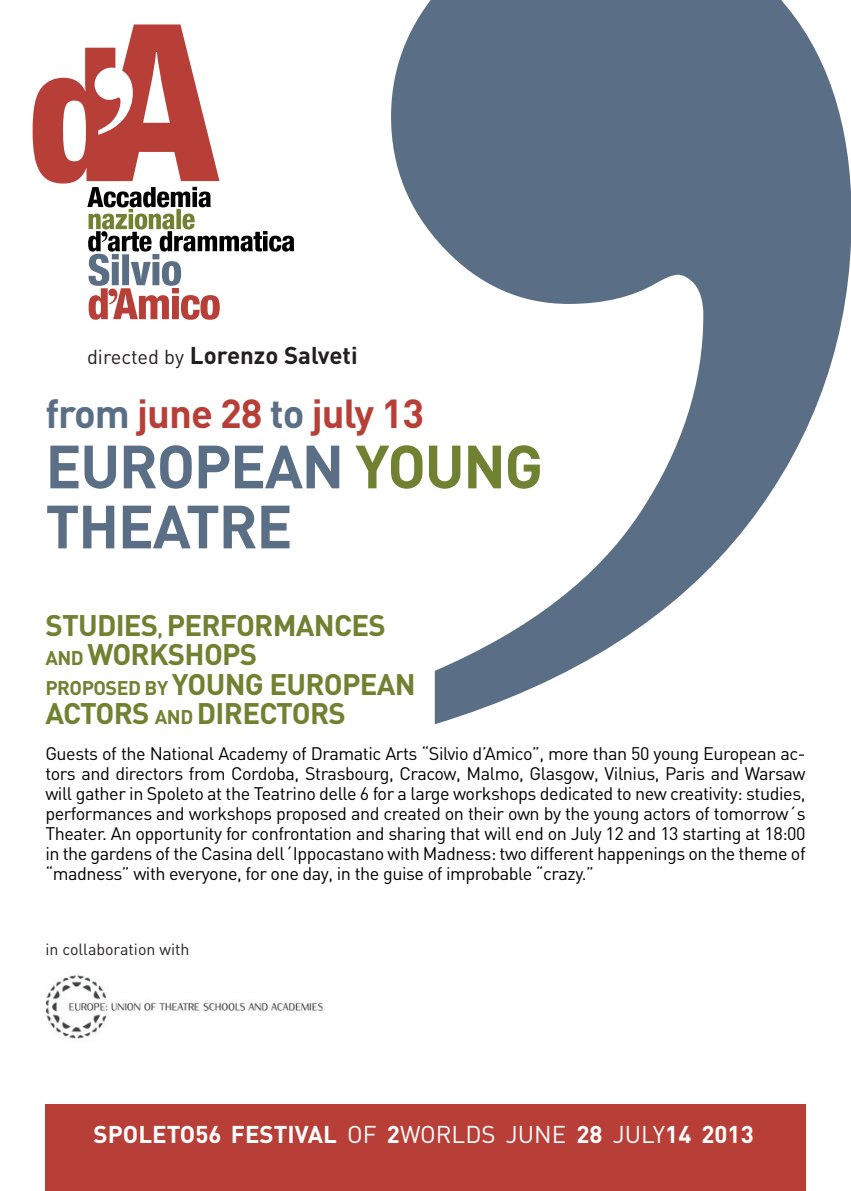
<style>
.page{position:relative;width:851px;height:1191px;background:#fff}
.page>*{position:absolute;margin:0;border:0;box-sizing:border-box;transform-origin:0 0}
.t1{font:700 60px "DIN";letter-spacing:-.025em;color:#5a6f85}
.t2{font:700 60px "DIN";color:#708131}
.t3{font:700 40px "DIN";letter-spacing:-.025em;color:#b73f38}
.t4{font:700 29.4px/29.4px "DIN";letter-spacing:-.025em;color:#708131}
.t5{font:700 24px "DIN";color:#fff}
.t6{font:700 24px "DIN";color:#231f20}
.t7{font:18px/20px "DIN";letter-spacing:-.025em;color:#000;text-align:justify}
.t8{font:16px "DIN";color:#231f20}
.s1{font-weight:400;font-size:20px}
.s2{color:#5a6f85}
.s3{color:#708131}
.s4{font-size:19.6px}
.s5{font-weight:400}
</style>
<div class="page">
<div style="left:46px;top:1104px;width:759px;height:87px;background:#b73f38"></div>
<svg style="left:33px;top:24px;width:261px;height:296px"></svg>
<svg style="left:391px;top:0;width:459px;height:724px;fill:#5a6f85"></svg>
<img style="left:45px;top:975px;width:279px;height:64px">
<h3 class="t6" style="left:87px;top:340px;width:272px"><span class="s1">directed by</span> LORENZO SALVETI</h3>
<h2 class="t3" style="left:45px;top:388px;width:380px"><span class="s2">FROM</span> JUNE 28 <span class="s2">TO</span> JULY 13</h2>
<h1 class="t1" style="left:45px;top:427px;width:380px">EUROPEAN <span class="s3">YOUN</span></h1>
<h1 class="t2" style="left:504px;top:427px;width:40px">G</h1>
<h1 class="t1" style="left:45px;top:487px;width:249px">THEATRE</h1>
<h3 class="t4" style="left:45px;top:609px;width:342px">STU DIES<span class="s4">,</span> PERFORMANCES<br><span class="s4">AND</span> WORKSHOP</h3>
<h3 class="t4" style="left:45px;top:639px;width:372px;text-indent:194px">S<br><span class="s4">PROPOSED BY</span> YOUNG EUROPEAN<br>ACTORS <span class="s4">AND</span> DI RECTORS</h3>
<p class="t7" style="left:45px;top:742px;width:761px">Guests of the National Academy of Dramatic Arts “Silvio d’Amico”, more than 50 young European ac&shy;tors and directors from Cordoba, Strasbourg, Cracow, Malmo, Glasgow, Vilnius, Paris and Warsaw will gather in Spoleto at the Teatrino delle 6 for a large workshops dedicated to new creativity: studies, performances and workshops proposed and created on their own by the young actors of tomorrow´s Theater. An opportunity for confrontation and sharing that will end on July 12 and 13 starting at 18:00 in the gardens of the Casina dell´Ippocastano with Madness: two different happenings on the theme of “madness” with everyone, for one day, in the guise of improbable “crazy.”</p>
<p class="t8" style="left:45px;top:939px;width:145px">in collaboration with</p>
<h3 class="t5" style="left:94px;top:1118px;width:16px">SPOLETO</h3>
<h3 class="t5" style="left:195px;top:1118px;width:559px">56 FESTIVAL <span class="s5">OF</span> 2<span class="s5">WORLDS JUNE</span> 28 <span class="s5">JULY</span>14 2013</h3>
</div>
